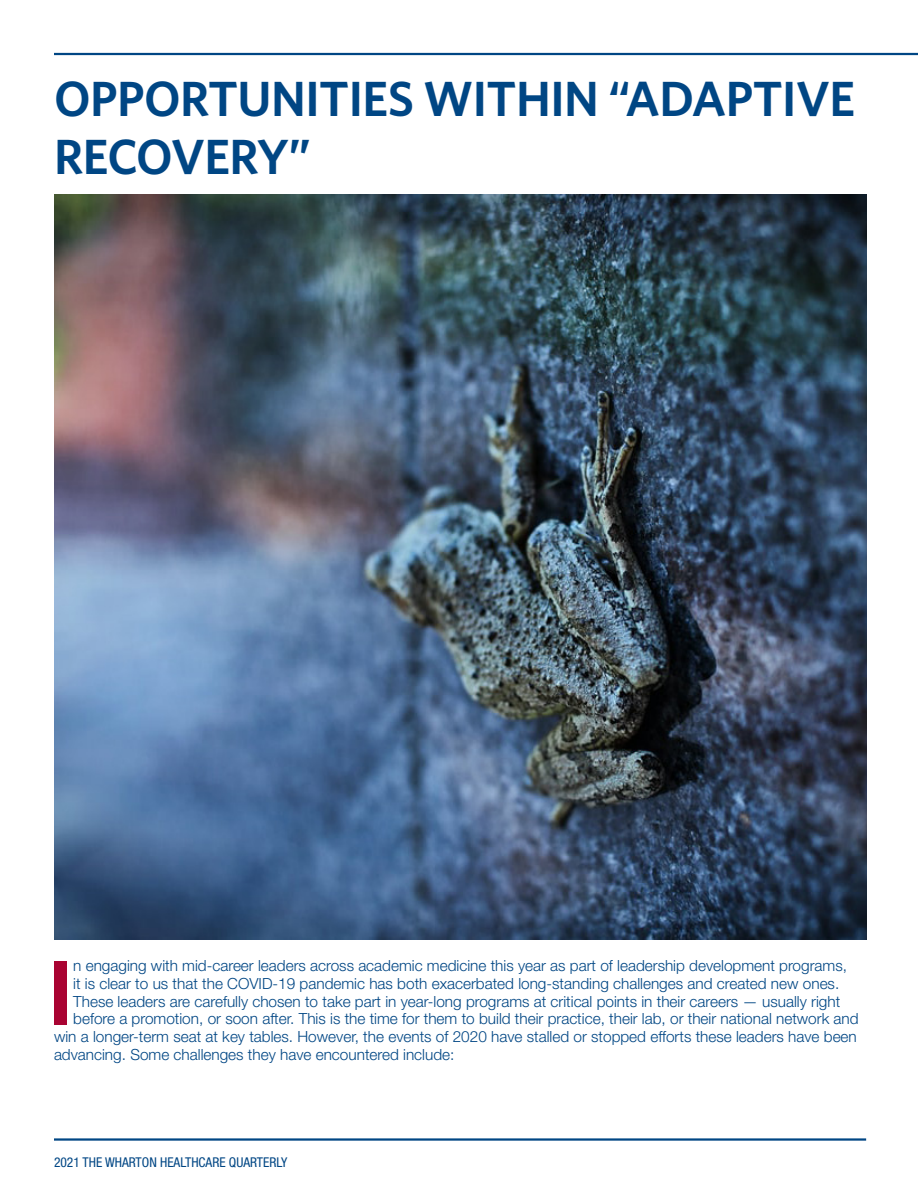
<style>
.page{position:relative;width:918px;height:1188px;background:#fff}
.page>*{position:absolute;margin:0;border:0;box-sizing:border-box;transform-origin:0 0}
.t1{font:600 91.5px "Whitney";color:#a90332}
.t2{font:600 49.5px/58.5px "Whitney";letter-spacing:-.01em;color:#004684}
.t3{font:300 15.3px "Helvetica Neue LT Std";color:#004684}
.t4{font:condensed 13.5px "Helvetica Neue LT Std";color:#004684}
</style>
<div class="page">
<hr style="left:54px;top:1138px;width:812px;height:3px;background:#004684">
<hr style="left:54px;top:53px;width:864px;height:2px;background:#004684">
<img style="left:54px;top:195px;width:812px;height:745px">
<h2 class="t2" style="left:54px;top:68px;width:803px">OPPORTUNITIES WITHIN “ADAPTIVE<br>RECOVERY”</h2>
<h1 class="t1" style="left:47px;top:937px;width:28px">I</h1>
<p class="t3" style="left:73px;top:956px;width:775px">n engaging with mid-career leaders across academic medicine this year as part of leadership development programs,</p>
<p class="t3" style="left:73px;top:974px;width:768px">it is clear to us that the COVID-19 pandemic has both exacerbated long-standing challenges and created new ones.</p>
<p class="t3" style="left:73px;top:992px;width:769px">These leaders are carefully chosen to take part in year-long programs at critical points in their careers — usually right</p>
<p class="t3" style="left:73px;top:1009px;width:787px">before a promotion, or soon after. This is the time for them to build their practice, their lab, or their national network and</p>
<p class="t3" style="left:54px;top:1027px;width:804px">win a longer-term seat at key tables. However, the events of 2020 have stalled or stopped efforts these leaders have been</p>
<p class="t3" style="left:54px;top:1045px;width:402px">advancing. Some challenges they have encountered include:</p>
<p class="t4" style="left:54px;top:1155px;width:235px">2021 THE WHARTON HEALTHCARE QUARTERLY</p>
</div>
